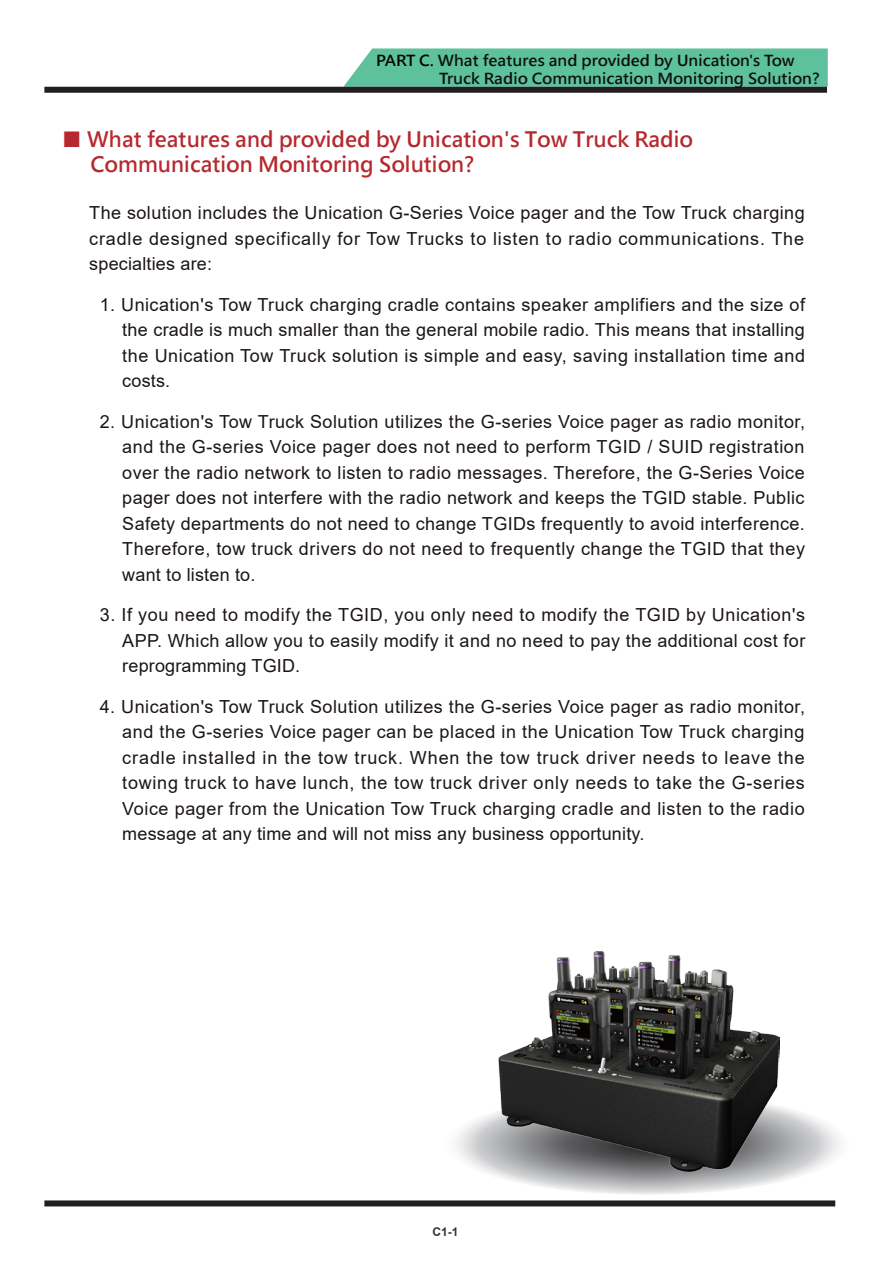
<style>
.page{position:relative;width:893px;height:1263px;background:#fff}
.page>*{position:absolute;margin:0;border:0;box-sizing:border-box;transform-origin:0 0}
.t1{font:700 21px/25.2px "Microsoft Jheng Hei";color:#b7282e}
.t2{font:18px/25.5px "Arial";letter-spacing:.02em;color:#1c1517;text-align:justify}
.t3{font:700 15px/18px "Microsoft Jheng Hei";color:#0f0f0f;scale:1.05 1}
.t4{font:700 12px "Arial";color:#343536}
.s1{color:#030303}
.s2{font-size:33px}
</style>
<div class="page">
<svg style="left:446px;top:1093px;width:403px;height:101px"></svg>
<img style="left:498px;top:952px;width:281px;height:220px">
<svg style="left:343px;top:48px;width:485px;height:39px;background:#63c29f"></svg>
<div style="left:44px;top:87px;width:783px;height:6px;background:#231f20"></div>
<div style="left:44px;top:1200px;width:791px;height:6px;background:#231f20"></div>
<p class="t3" style="left:439px;top:51px;width:364px;text-indent:-63px"><span class="s1">PART C.</span> What features and provided by Unication's Tow<br>Truck Radio Communication Monitoring Solution?</p>
<p class="t1" style="left:90px;top:127px;width:604px;text-indent:-29px"><span class="s2">■</span> What features and provided by Unication's Tow Truck Radio<br>Communication Monitoring Solution?</p>
<p class="t2" style="left:89px;top:200px;width:717px">The solution includes the Unication G-Series Voice pager and the Tow Truck charging cradle designed specifically for Tow Trucks to listen to radio communications. The specialties are:</p>
<p class="t2" style="left:122px;top:291px;width:684px;text-indent:-22px">1. Unication's Tow Truck charging cradle contains speaker amplifiers and the size of the cradle is much smaller than the general mobile radio. This means that installing the Unication Tow Truck solution is simple and easy, saving installation time and costs.</p>
<p class="t2" style="left:122px;top:408px;width:684px;text-indent:-22px">2. Unication's Tow Truck Solution utilizes the G-series Voice pager as radio monitor, and the G-series Voice pager does not need to perform TGID / SUID registration over the radio network to listen to radio messages. Therefore, the G-Series Voice pager does not interfere with the radio network and keeps the TGID stable. Public Safety departments do not need to change TGIDs frequently to avoid interference.<br>Therefore, tow truck drivers do not need to frequently change the TGID that they want to listen to.</p>
<p class="t2" style="left:122px;top:602px;width:684px;text-indent:-22px">3. If you need to modify the TGID, you only need to modify the TGID by Unication's APP. Which allow you to easily modify it and no need to pay the additional cost for reprogramming TGID.</p>
<p class="t2" style="left:122px;top:693px;width:684px;text-indent:-22px">4. Unication's Tow Truck Solution utilizes the G-series Voice pager as radio monitor, and the G-series Voice pager can be placed in the Unication Tow Truck charging cradle installed in the tow truck. When the tow truck driver needs to leave the towing truck to have lunch, the tow truck driver only needs to take the G-series Voice pager from the Unication Tow Truck charging cradle and listen to the radio message at any time and will not miss any business opportunity.</p>
<p class="t4" style="left:433px;top:1223px;width:28px">C1-1</p>
</div>
